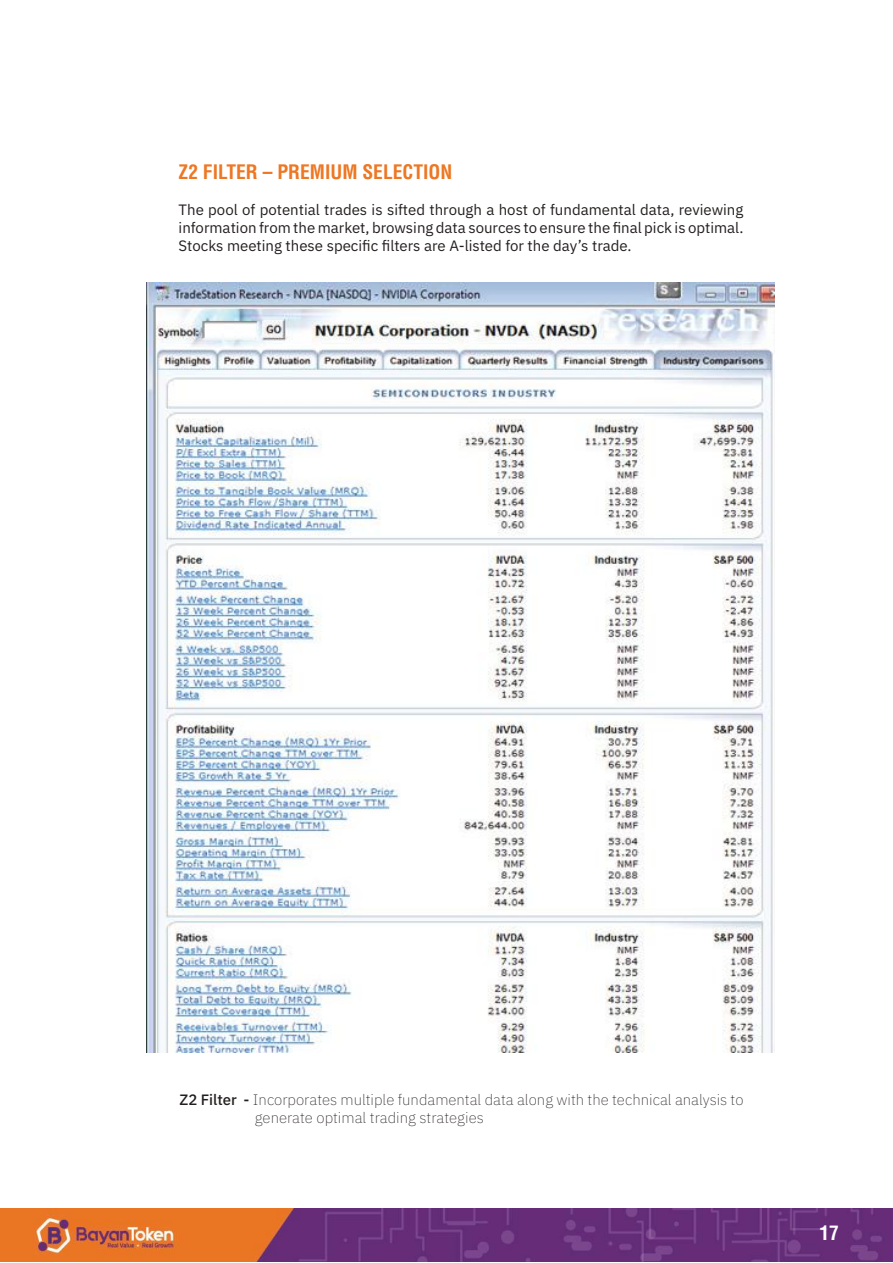
<style>
.page{position:relative;width:893px;height:1263px;background:#fff}
.page>*{position:absolute;margin:0;border:0;box-sizing:border-box;transform-origin:0 0}
.t1{font:700 condensed 19.5px "Helvetica LT Std";color:#ed7723}
.t2{font:700 condensed 19.5px "Helvetica LT Std";color:#fff}
.t3{font:15px/18px "IBM Plex Sans";color:#241f1f;text-align:justify}
.t4{font:200 15px/18px "IBM Plex Sans";color:#241f1f}
.s1{font-weight:500}
</style>
<div class="page">
<img style="left:0;top:1209px;width:893px;height:53px">
<img style="left:147px;top:283px;width:627px;height:769px">
<h1 class="t1" style="left:179px;top:159px;width:275px">Z2 FILTER – PREMIUM SELECTION</h1>
<p class="t3" style="left:179px;top:199px;width:566px">The pool of potential trades is sifted through a host of fundamental data, reviewing information from the market, browsing data sources to ensure the final pick is optimal.<br>Stocks meeting these specific filters are A-listed for the day’s trade.</p>
<p class="t4" style="left:255px;top:1089px;width:490px;text-indent:-75px"><span class="s1">Z2 Filter -</span> Incorporates multiple fundamental data along with the technical analysis to generate optimal trading strategies</p>
<h1 class="t2" style="left:819px;top:1221px;width:21px">17</h1>
</div>
